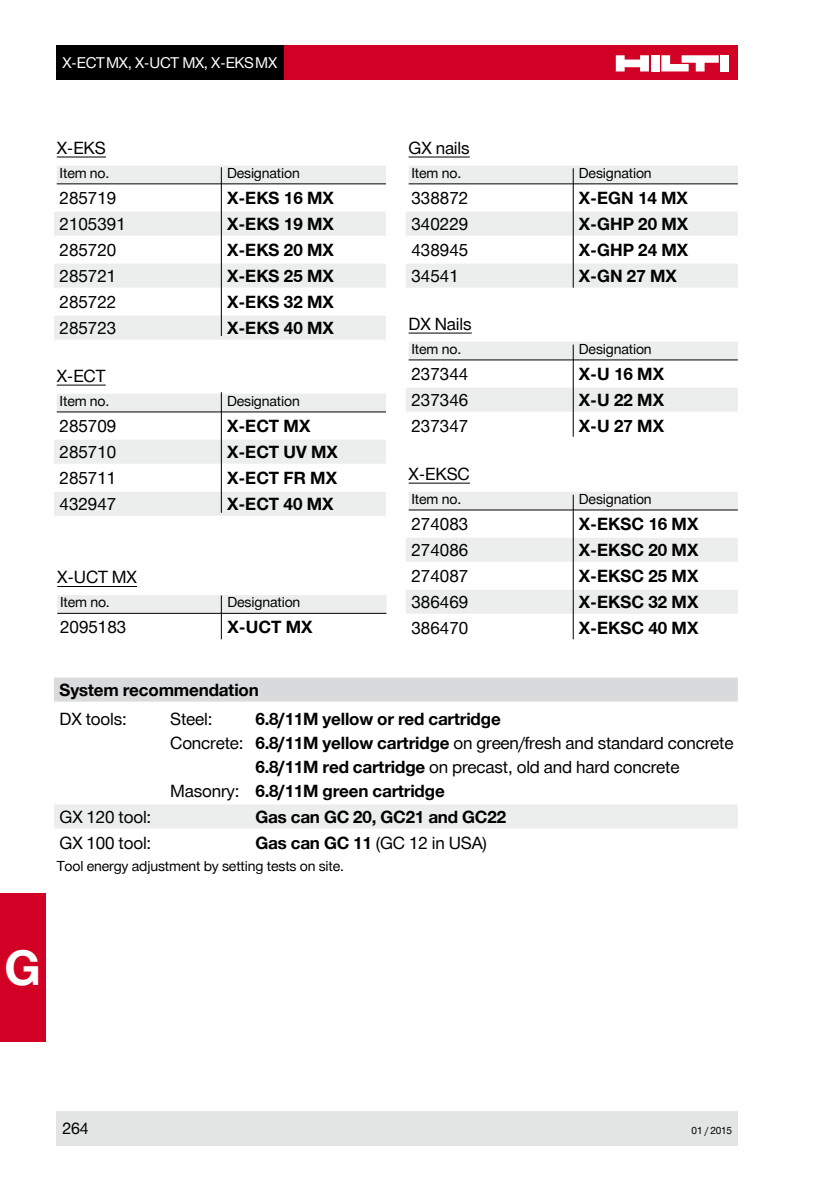
<style>
.page{position:relative;width:840px;height:1191px;background:#fff}
.page>*{position:absolute;margin:0;border:0;box-sizing:border-box;transform-origin:0 0}
.t1{font:700 48px "Hilti";color:#fff}
.t2{font:17px "Hilti";color:#000}
.t3{font:700 17px/28.8px "Hilti";color:#000}
.t4{font:16px "Hilti";color:#000}
.t5{font:15px "Hilti";letter-spacing:-.02em;color:#fff}
.t6{font:14px "Hilti";letter-spacing:-.01em;color:#000}
.t7{font:10px "Hilti";letter-spacing:-.015em;color:#000}
.s1{font-weight:400}
.s2{font-weight:700}
</style>
<div class="page">
<div style="left:283px;top:45px;width:454px;height:34px;background:#d20024"></div>
<div style="left:650px;top:55px;width:9px;height:16px;background:#fff"></div>
<div style="left:720px;top:55px;width:9px;height:16px;background:#fff"></div>
<svg style="left:615px;top:55px;width:33px;height:16px"></svg>
<svg style="left:661px;top:55px;width:57px;height:16px"></svg>
<div style="left:57px;top:45px;width:226px;height:34px;background:#000"></div>
<div style="left:57px;top:1111px;width:680px;height:34px;background:#e3e4e4"></div>
<div style="left:0;top:893px;width:45px;height:149px;background:#d20024"></div>
<hr style="left:57px;top:157px;width:49px;height:1px;background:#000">
<div style="left:57px;top:166px;width:329px;height:18px;background:#eceded"></div>
<hr style="left:57px;top:183px;width:329px;height:1px;background:#000">
<div style="left:54px;top:212px;width:332px;height:24px;background:#eceded"></div>
<div style="left:54px;top:264px;width:332px;height:24px;background:#eceded"></div>
<div style="left:54px;top:316px;width:332px;height:24px;background:#eceded"></div>
<hr style="left:57px;top:385px;width:49px;height:1px;background:#000">
<div style="left:57px;top:394px;width:329px;height:18px;background:#eceded"></div>
<hr style="left:57px;top:411px;width:329px;height:1px;background:#000">
<div style="left:54px;top:440px;width:332px;height:24px;background:#eceded"></div>
<div style="left:54px;top:492px;width:332px;height:24px;background:#eceded"></div>
<hr style="left:57px;top:586px;width:80px;height:1px;background:#000">
<div style="left:57px;top:595px;width:329px;height:18px;background:#eceded"></div>
<hr style="left:57px;top:613px;width:329px;height:1px;background:#000">
<hr style="left:221px;top:167px;width:1px;height:169px;background:#000">
<div style="left:54px;top:677px;width:683px;height:24px;background:#d9dadb"></div>
<div style="left:54px;top:804px;width:683px;height:24px;background:#eceded"></div>
<hr style="left:408px;top:157px;width:61px;height:1px;background:#000">
<div style="left:408px;top:166px;width:329px;height:18px;background:#eceded"></div>
<hr style="left:408px;top:183px;width:329px;height:1px;background:#000">
<div style="left:405px;top:212px;width:332px;height:24px;background:#eceded"></div>
<div style="left:405px;top:264px;width:332px;height:24px;background:#eceded"></div>
<hr style="left:408px;top:333px;width:63px;height:1px;background:#000">
<div style="left:408px;top:342px;width:329px;height:18px;background:#eceded"></div>
<hr style="left:408px;top:359px;width:329px;height:1px;background:#000">
<div style="left:405px;top:388px;width:332px;height:24px;background:#eceded"></div>
<hr style="left:408px;top:483px;width:62px;height:1px;background:#000">
<div style="left:408px;top:492px;width:329px;height:18px;background:#eceded"></div>
<hr style="left:408px;top:509px;width:329px;height:1px;background:#000">
<div style="left:405px;top:538px;width:332px;height:24px;background:#eceded"></div>
<div style="left:405px;top:590px;width:332px;height:24px;background:#eceded"></div>
<hr style="left:221px;top:392px;width:1px;height:121px;background:#000">
<hr style="left:221px;top:595px;width:1px;height:44px;background:#000">
<hr style="left:572px;top:168px;width:1px;height:120px;background:#000">
<hr style="left:572px;top:344px;width:1px;height:93px;background:#000">
<hr style="left:572px;top:495px;width:1px;height:144px;background:#000">
<p class="t5" style="left:62px;top:54px;width:216px">X-ECTMX, X-UCT MX, X-EKSMX</p>
<p class="t2" style="left:57px;top:138px;width:51px">X-EKS</p>
<p class="t6" style="left:60px;top:165px;width:51px">Item no.</p>
<p class="t6" style="left:227px;top:165px;width:74px">Designation</p>
<p class="t2" style="left:60px;top:188px;width:58px">285719</p>
<p class="t3" style="left:227px;top:184px;width:108px">X-EKS 16 MX</p>
<p class="t2" style="left:60px;top:214px;width:68px">2105391</p>
<p class="t3" style="left:227px;top:210px;width:108px">X-EKS 19 MX</p>
<p class="t2" style="left:60px;top:240px;width:58px">285720</p>
<p class="t3" style="left:227px;top:236px;width:108px">X-EKS 20 MX</p>
<p class="t2" style="left:60px;top:266px;width:58px">285721</p>
<p class="t3" style="left:227px;top:262px;width:108px">X-EKS 25 MX</p>
<p class="t2" style="left:60px;top:292px;width:58px">285722</p>
<p class="t3" style="left:227px;top:288px;width:108px">X-EKS 32 MX</p>
<p class="t2" style="left:60px;top:318px;width:58px">285723</p>
<p class="t3" style="left:227px;top:314px;width:108px">X-EKS 40 MX</p>
<p class="t2" style="left:57px;top:366px;width:50px">X-ECT</p>
<p class="t6" style="left:60px;top:393px;width:51px">Item no.</p>
<p class="t6" style="left:227px;top:393px;width:74px">Designation</p>
<p class="t2" style="left:60px;top:416px;width:58px">285709</p>
<p class="t3" style="left:227px;top:412px;width:85px">X-ECT MX</p>
<p class="t2" style="left:60px;top:442px;width:58px">285710</p>
<p class="t3" style="left:227px;top:438px;width:112px">X-ECT UV MX</p>
<p class="t2" style="left:60px;top:468px;width:58px">285711</p>
<p class="t3" style="left:227px;top:464px;width:111px">X-ECT FR MX</p>
<p class="t2" style="left:60px;top:494px;width:58px">432947</p>
<p class="t3" style="left:227px;top:490px;width:108px">X-ECT 40 MX</p>
<p class="t2" style="left:57px;top:567px;width:81px">X-UCT MX</p>
<p class="t6" style="left:60px;top:594px;width:51px">Item no.</p>
<p class="t6" style="left:227px;top:594px;width:74px">Designation</p>
<p class="t2" style="left:60px;top:617px;width:68px">2095183</p>
<p class="t3" style="left:227px;top:613px;width:86px">X-UCT MX</p>
<p class="t2" style="left:408px;top:138px;width:62px">GX nails</p>
<p class="t6" style="left:411px;top:165px;width:51px">Item no.</p>
<p class="t6" style="left:578px;top:165px;width:74px">Designation</p>
<p class="t2" style="left:411px;top:188px;width:58px">338872</p>
<p class="t3" style="left:578px;top:184px;width:110px">X-EGN 14 MX</p>
<p class="t2" style="left:411px;top:214px;width:58px">340229</p>
<p class="t3" style="left:578px;top:210px;width:111px">X-GHP 20 MX</p>
<p class="t2" style="left:411px;top:240px;width:58px">438945</p>
<p class="t3" style="left:578px;top:236px;width:111px">X-GHP 24 MX</p>
<p class="t2" style="left:411px;top:266px;width:49px">34541</p>
<p class="t3" style="left:578px;top:262px;width:99px">X-GN 27 MX</p>
<p class="t2" style="left:408px;top:314px;width:64px">DX Nails</p>
<p class="t6" style="left:411px;top:341px;width:51px">Item no.</p>
<p class="t6" style="left:578px;top:341px;width:74px">Designation</p>
<p class="t2" style="left:411px;top:364px;width:58px">237344</p>
<p class="t3" style="left:578px;top:360px;width:87px">X-U 16 MX</p>
<p class="t2" style="left:411px;top:390px;width:58px">237346</p>
<p class="t3" style="left:578px;top:386px;width:87px">X-U 22 MX</p>
<p class="t2" style="left:411px;top:416px;width:58px">237347</p>
<p class="t3" style="left:578px;top:412px;width:87px">X-U 27 MX</p>
<p class="t2" style="left:408px;top:464px;width:63px">X-EKSC</p>
<p class="t6" style="left:411px;top:491px;width:51px">Item no.</p>
<p class="t6" style="left:578px;top:491px;width:74px">Designation</p>
<p class="t2" style="left:411px;top:514px;width:58px">274083</p>
<p class="t3" style="left:578px;top:510px;width:121px">X-EKSC 16 MX</p>
<p class="t2" style="left:411px;top:540px;width:58px">274086</p>
<p class="t3" style="left:578px;top:536px;width:121px">X-EKSC 20 MX</p>
<p class="t2" style="left:411px;top:566px;width:58px">274087</p>
<p class="t3" style="left:578px;top:562px;width:121px">X-EKSC 25 MX</p>
<p class="t2" style="left:411px;top:592px;width:58px">386469</p>
<p class="t3" style="left:578px;top:588px;width:121px">X-EKSC 32 MX</p>
<p class="t2" style="left:411px;top:618px;width:58px">386470</p>
<p class="t3" style="left:578px;top:614px;width:121px">X-EKSC 40 MX</p>
<p class="t3" style="left:60px;top:675px;width:201px">System recommendation<br><span class="s1">DX tools:</span></p>
<p class="t2" style="left:170px;top:709px;width:44px">Steel:</p>
<p class="t3" style="left:255px;top:704px;width:247px">6.8/11M yellow or red cartridge</p>
<p class="t2" style="left:170px;top:733px;width:564px">Concrete: <span class="s2">6.8/11M yellow cartridge</span> on green/fresh and standard concrete</p>
<p class="t2" style="left:255px;top:757px;width:425px"><span class="s2">6.8/11M red cartridge</span> on precast, old and hard concrete</p>
<p class="t3" style="left:170px;top:776px;width:276px"><span class="s1">Masonry:</span> 6.8/11M green cartridge</p>
<p class="t2" style="left:60px;top:807px;width:93px">GX 120 tool:</p>
<p class="t3" style="left:255px;top:802px;width:252px">Gas can GC 20, GC21 and GC22</p>
<p class="t2" style="left:60px;top:833px;width:93px">GX 100 tool:</p>
<p class="t2" style="left:255px;top:833px;width:233px"><span class="s2">Gas can GC 11</span> (GC 12 in USA)</p>
<p class="t6" style="left:57px;top:857px;width:289px">Tool energy adjustment by setting tests on site.</p>
<p class="t1" style="left:4px;top:940px;width:38px">G</p>
<p class="t4" style="left:62px;top:1119px;width:28px">264</p>
<p class="t7" style="left:691px;top:1125px;width:42px">01 / 2015</p>
</div>
